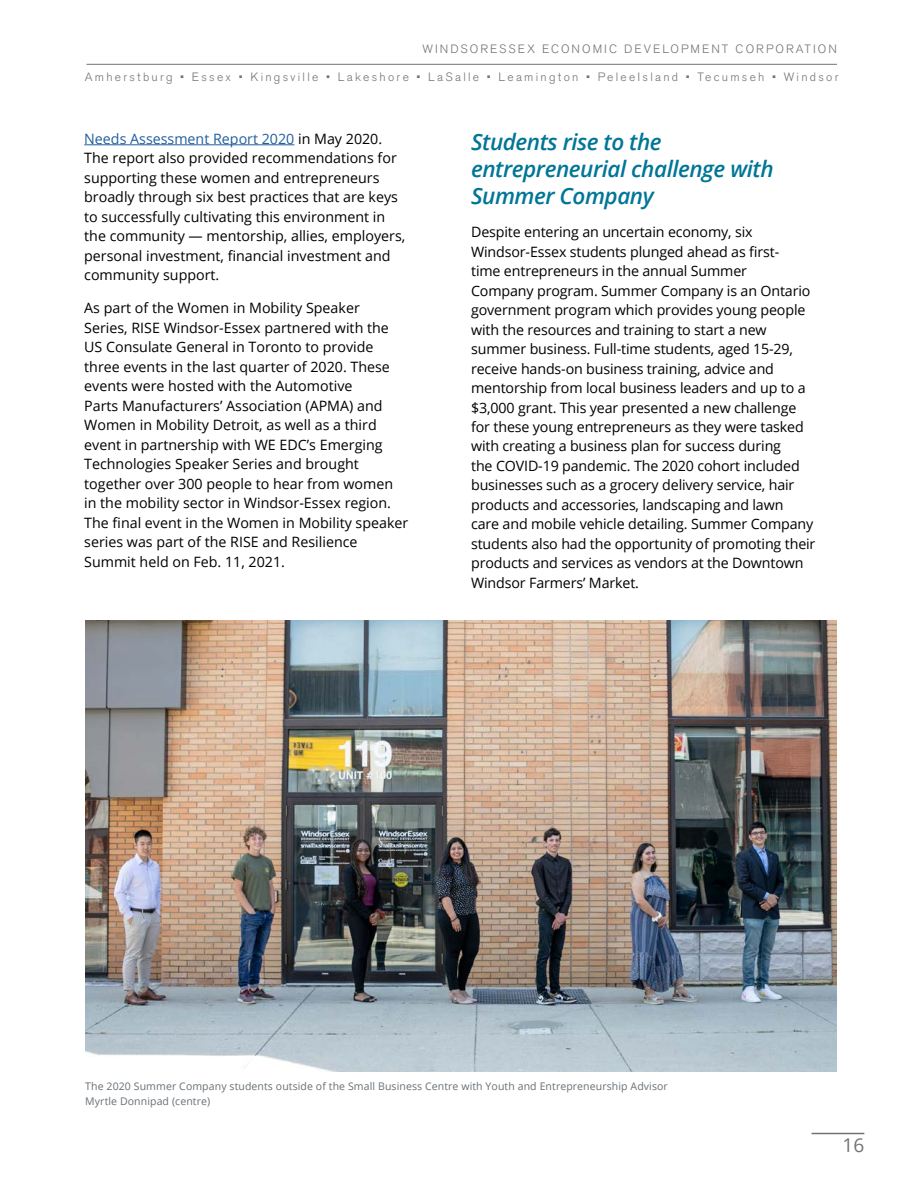
<style>
.page{position:relative;width:918px;height:1188px;background:#fff}
.page>*{position:absolute;margin:0;border:0;box-sizing:border-box;transform-origin:0 0}
.t1{font:italic 600 22.5px/27px "Open Sans";letter-spacing:-.02em;color:#007696}
.t2{font:19.05px "Open Sans";color:#747374}
.t3{font:14.25px/19.5px "Open Sans";color:#000}
.t4{font:300 12px "Akzidenz Grotesk BQ";letter-spacing:.19em;color:#747374}
.t5{font:300 12px "Akzidenz Grotesk BQ";letter-spacing:.17em;color:#747374}
.t6{font:10.5px/15px "Open Sans";letter-spacing:.01em;color:#676f75}
.s1{color:#215e9e}
</style>
<div class="page">
<hr style="left:87px;top:64px;width:750px;height:1px;background:#747374">
<hr style="left:812px;top:1133px;width:52px;height:1px;background:#747374">
<hr style="left:84px;top:144px;width:210px;height:1px;background:#215e9e">
<img style="left:85px;top:620px;width:752px;height:451px">
<p class="t5" style="left:422px;top:43px;width:416px">WINDSORESSEX ECONOMIC DEVELOPMENT CORPORATION</p>
<p class="t4" style="left:85px;top:70px;width:755px">Amherstburg • Essex • Kingsville • Lakeshore • LaSalle • Leamington • PeleeIsland • Tecumseh • Windsor</p>
<p class="t3" style="left:84px;top:128px;width:323px"><span class="s1">Needs Assessment Report 2020</span> in May 2020.<br>The report also provided recommendations for supporting these women and entrepreneurs broadly through six best practices that are keys to successfully cultivating this environment in the community — mentorship, allies, employers, personal investment, financial investment and community support.</p>
<p class="t3" style="left:84px;top:298px;width:326px">As part of the Women in Mobility Speaker<br>Series, RISE Windsor-Essex partnered with the US Consulate General in Toronto to provide three events in the last quarter of 2020. These events were hosted with the Automotive<br>Parts Manufacturers’ Association (APMA) and Women in Mobility Detroit, as well as a third event in partnership with WE EDC’s Emerging Technologies Speaker Series and brought together over 300 people to hear from women in the mobility sector in Windsor-Essex region.<br>The final event in the Women in Mobility speaker series was part of the RISE and Resilience Summit held on Feb. 11, 2021.</p>
<h1 class="t1" style="left:471px;top:128px;width:304px">Students rise to the entrepreneurial challenge with<br>Summer Company</h1>
<p class="t3" style="left:471px;top:222px;width:346px">Despite entering an uncertain economy, six Windsor-Essex students plunged ahead as first-<br>time entrepreneurs in the annual Summer<br>Company program. Summer Company is an Ontario government program which provides young people with the resources and training to start a new summer business. Full-time students, aged 15-29, receive hands-on business training, advice and mentorship from local business leaders and up to a $3,000 grant. This year presented a new challenge for these young entrepreneurs as they were tasked with creating a business plan for success during<br>the COVID-19 pandemic. The 2020 cohort included businesses such as a grocery delivery service, hair products and accessories, landscaping and lawn<br>care and mobile vehicle detailing. Summer Company students also had the opportunity of promoting their products and services as vendors at the Downtown Windsor Farmers’ Market.</p>
<p class="t6" style="left:85px;top:1079px;width:584px">The 2020 Summer Company students outside of the Small Business Centre with Youth and Entrepreneurship Advisor<br>Myrtle Donnipad (centre)</p>
<h2 class="t2" style="left:842px;top:1133px;width:23px">16</h2>
</div>
